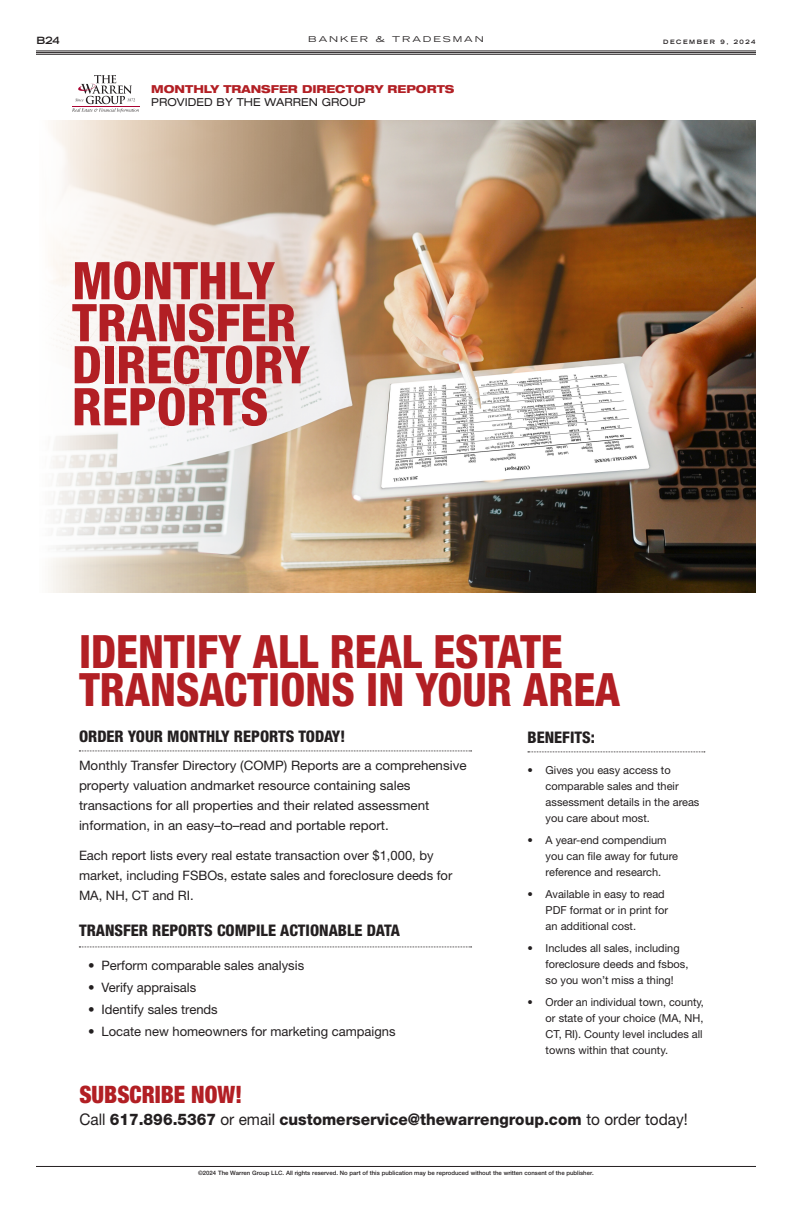
<style>
.page{position:relative;width:792px;height:1224px;background:#fff}
.page>*{position:absolute;margin:0;border:0;box-sizing:border-box;transform-origin:0 0}
.t1{font:800 condensed 52px/42px "Helvetica Neue LT Std";color:#b21f24}
.t2{font:800 condensed 46px/38px "Helvetica Neue LT Std";color:#b21f24;scale:.95 1}
.t3{font:900 condensed 24px "Helvetica Neue LT Std";color:#b21f24;scale:.95 1}
.t4{font:800 condensed 16px "Helvetica Neue LT Std";color:#231f20}
.t5{font:800 16px "Helvetica Neue LT Std";color:#231f20;scale:.96 1}
.t6{font:13px/20px "Helvetica Neue LT Std";color:#231f20}
.t7{font:11px/16px "Helvetica Neue LT Std";color:#231f20}
.t8{font:800 expanded 11px "Helvetica Neue LT Std";color:#b21f24}
.t9{font:expanded 11px "Helvetica Neue LT Std";letter-spacing:.01em;color:#231f20}
.t10{font:700 expanded 10px "Trade Gothic LT Std";color:#231f20}
.t11{font:expanded 8px "Trade Gothic LT Std";letter-spacing:.2em;color:#231f20;scale:1.2 1}
.t12{font:500 6px "Helvetica Neue LT Std";color:#231f20}
.t13{font:700 expanded 6px "Trade Gothic LT Std";letter-spacing:.25em;color:#231f20}
.s1{font-weight:400}
</style>
<div class="page">
<hr style="left:36px;top:1166px;width:720px;height:1px;background:#231f20">
<hr style="left:36px;top:51px;width:720px;height:1px;background:#231f20">
<hr style="left:36px;top:52px;width:720px;height:1px;background:#231f20">
<hr style="left:36px;top:54px;width:720px;height:1px;background:#231f20">
<img style="left:51px;top:121px;width:705px;height:472px">
<svg style="left:79px;top:751px;width:393px;height:1px"></svg>
<svg style="left:79px;top:947px;width:393px;height:1px"></svg>
<svg style="left:528px;top:752px;width:177px;height:1px"></svg>
<svg style="left:72px;top:75px;width:67px;height:38px"></svg>
<p class="t10" style="left:36px;top:34px;width:25px">B24</p>
<p class="t11" style="left:308px;top:34px;width:148px">BANKER &amp; TRADESMAN</p>
<p class="t13" style="left:663px;top:38px;width:94px">DECEMBER 9, 2024</p>
<p class="t8" style="left:151px;top:82px;width:305px">MONTHLY TRANSFER DIRECTORY REPORTS</p>
<p class="t9" style="left:151px;top:95px;width:216px">PROVIDED BY THE WARREN GROUP</p>
<h1 class="t1" style="left:72px;top:259px;width:240px">MONTHLY<br>TRANSFER<br>DIRECTORY<br>REPORTS</h1>
<h2 class="t2" style="left:79px;top:631px;width:571px">IDENTIFY ALL REAL ESTATE<br>TRANSACTIONS IN YOUR AREA</h2>
<p class="t4" style="left:79px;top:726px;width:268px">ORDER YOUR MONTHLY REPORTS TODAY!</p>
<p class="t6" style="left:79px;top:755px;width:389px">Monthly Transfer Directory (COMP) Reports are a comprehensive property valuation andmarket resource containing sales transactions for all properties and their related assessment information, in an easy–to–read and portable report.</p>
<p class="t6" style="left:79px;top:845px;width:375px">Each report lists every real estate transaction over $1,000, by market, including FSBOs, estate sales and foreclosure deeds for<br>MA, NH, CT and RI.</p>
<p class="t4" style="left:79px;top:921px;width:323px">TRANSFER REPORTS COMPILE ACTIONABLE DATA</p>
<p class="t6" style="left:88px;top:955px;width:218px">• Perform comparable sales analysis</p>
<p class="t6" style="left:88px;top:977px;width:110px">• Verify appraisals</p>
<p class="t6" style="left:88px;top:999px;width:131px">• Identify sales trends</p>
<p class="t6" style="left:88px;top:1021px;width:309px">• Locate new homeowners for marketing campaigns</p>
<p class="t4" style="left:528px;top:727px;width:69px">BENEFITS:</p>
<p class="t7" style="left:546px;top:762px;width:155px;text-indent:-18px">• Gives you easy access to comparable sales and their assessment details in the areas you care about most.</p>
<p class="t7" style="left:546px;top:832px;width:134px;text-indent:-18px">• A year-end compendium you can file away for future reference and research.</p>
<p class="t7" style="left:546px;top:886px;width:124px;text-indent:-18px">• Available in easy to read<br>PDF format or in print for an additional cost.</p>
<p class="t7" style="left:546px;top:940px;width:144px;text-indent:-18px">• Includes all sales, including foreclosure deeds and fsbos, so you won’t miss a thing!</p>
<p class="t7" style="left:546px;top:994px;width:160px;text-align:justify;text-indent:-18px">• Order an individual town, county, or state of your choice (MA, NH, CT, RI). County level includes all towns within that county.</p>
<h3 class="t3" style="left:79px;top:1080px;width:173px">SUBSCRIBE NOW!</h3>
<p class="t5" style="left:79px;top:1110px;width:635px"><span class="s1">Call</span> 617.896.5367 <span class="s1">or email</span> customerservice@thewarrengroup.com <span class="s1">to order today!</span></p>
<p class="t12" style="left:198px;top:1169px;width:397px">©2024 The Warren Group LLC. All rights reserved. No part of this publication may be reproduced without the written consent of the publisher.</p>
</div>
